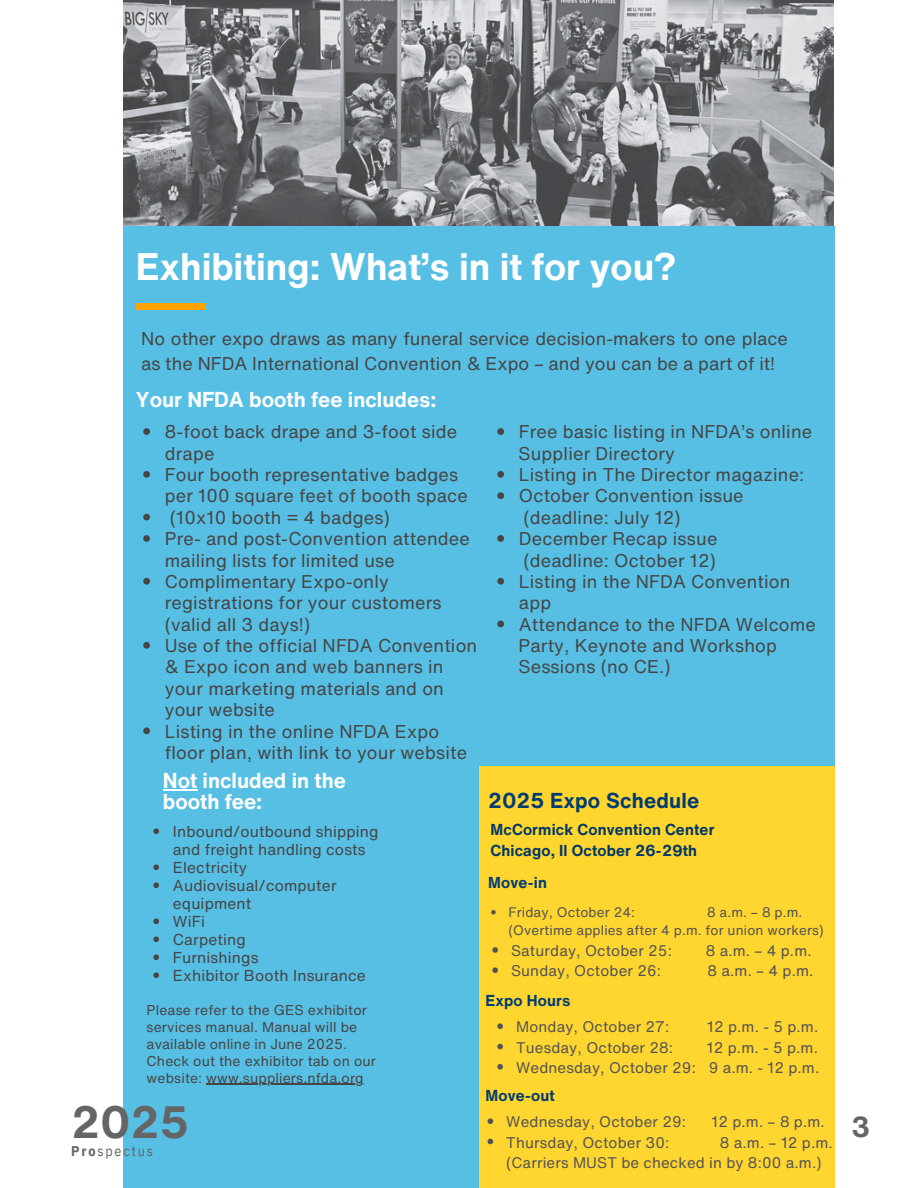
<style>
.page{position:relative;width:918px;height:1188px;background:#fff}
.page>*{position:absolute;margin:0;border:0;box-sizing:border-box;transform-origin:0 0}
.t1{font:700 44.1px "Helvetica Now Text";color:#656565}
.t2{font:700 37.35px "Helvetica Now Text";color:#fff}
.t3{font:700 28.2px "Helvetica Now Text";color:#656565}
.t4{font:700 21px/20.2px "Helvetica Now Text";color:#fff}
.t5{font:700 21px "Helvetica Now Text";letter-spacing:.01em;color:#003c71}
.t6{font:18px/21.3px "Helvetica Now Text";letter-spacing:.01em;color:#464646}
.t7{font:15.45px/18px "Helvetica Now Text";letter-spacing:.01em;color:#464646}
.t8{font:700 15.45px/21.3px "Helvetica Now Text";letter-spacing:.01em;color:#003967}
.t9{font:700 15.45px "Helvetica Now Text";letter-spacing:.01em;color:#003c71}
.t10{font:15px/20.2px "Helvetica Now Text";letter-spacing:.01em;color:#545453}
.t11{font:14.1px "IBM Plex Sans Cond";letter-spacing:.125em;color:#656565}
.t12{font:13.95px/16.8px "Helvetica Now Text";letter-spacing:.01em;color:#464646}
.t13{font:13.5px/18px "Helvetica Now Text";letter-spacing:.01em;color:#545453}
.s1{font-weight:700}
</style>
<div class="page">
<div style="left:123px;top:226px;width:711px;height:962px;background:#57bfe4"></div>
<img style="left:123px;top:0;width:711px;height:226px">
<div style="left:136px;top:303px;width:69px;height:7px;background:#ffa300"></div>
<div style="left:479px;top:766px;width:355px;height:422px;background:#ffd530"></div>
<svg style="left:153px;top:828px;width:6px;height:6px"></svg>
<svg style="left:153px;top:864px;width:6px;height:6px"></svg>
<svg style="left:153px;top:882px;width:6px;height:6px"></svg>
<svg style="left:153px;top:918px;width:6px;height:6px"></svg>
<svg style="left:153px;top:936px;width:6px;height:6px"></svg>
<svg style="left:153px;top:954px;width:6px;height:6px"></svg>
<svg style="left:153px;top:972px;width:6px;height:6px"></svg>
<hr style="left:206px;top:1084px;width:158px;height:1px;background:#464646">
<hr style="left:163px;top:790px;width:34px;height:1px;background:#fff">
<svg style="left:491px;top:910px;width:5px;height:5px"></svg>
<svg style="left:492px;top:947px;width:6px;height:6px"></svg>
<svg style="left:492px;top:967px;width:6px;height:6px"></svg>
<svg style="left:497px;top:1023px;width:6px;height:6px"></svg>
<svg style="left:497px;top:1044px;width:6px;height:5px"></svg>
<svg style="left:497px;top:1064px;width:6px;height:6px"></svg>
<svg style="left:488px;top:1118px;width:5px;height:6px"></svg>
<svg style="left:488px;top:1139px;width:5px;height:5px"></svg>
<svg style="left:143px;top:428px;width:7px;height:7px"></svg>
<svg style="left:143px;top:471px;width:7px;height:7px"></svg>
<svg style="left:143px;top:514px;width:7px;height:6px"></svg>
<svg style="left:143px;top:535px;width:7px;height:7px"></svg>
<svg style="left:143px;top:578px;width:7px;height:7px"></svg>
<svg style="left:143px;top:642px;width:7px;height:7px"></svg>
<svg style="left:143px;top:727px;width:7px;height:7px"></svg>
<svg style="left:497px;top:428px;width:7px;height:7px"></svg>
<svg style="left:497px;top:471px;width:7px;height:7px"></svg>
<svg style="left:497px;top:492px;width:7px;height:7px"></svg>
<svg style="left:497px;top:535px;width:7px;height:7px"></svg>
<svg style="left:497px;top:578px;width:7px;height:7px"></svg>
<svg style="left:497px;top:621px;width:7px;height:6px"></svg>
<p class="t2" style="left:136px;top:239px;width:542px">Exhibiting: What’s in it for you?</p>
<h1 class="t6" style="left:141px;top:326px;width:648px;line-height:24.8px">No other expo draws as many funeral service decision-makers to one place as the NFDA International Convention &amp; Expo – and you can be a part of it!</h1>
<h3 class="t4" style="left:136px;top:389px;width:302px">Your NFDA booth fee includes:</h3>
<h4 class="t6" style="left:165px;top:421px;width:294px">8-foot back drape and 3-foot side drape</h4>
<h2 class="t6" style="left:165px;top:464px;width:304px">Four booth representative badges per 100 square feet of booth space</h2>
<p class="t6" style="left:170px;top:506px;width:221px">(10x10 booth = 4 badges)</p>
<p class="t6" style="left:165px;top:528px;width:307px">Pre- and post-Convention attendee mailing lists for limited use</p>
<p class="t6" style="left:165px;top:571px;width:278px">Complimentary Expo-only registrations for your customers (valid all 3 days!)</p>
<p class="t6" style="left:165px;top:635px;width:314px">Use of the official NFDA Convention &amp; Expo icon and web banners in your marketing materials and on your website</p>
<p class="t6" style="left:165px;top:720px;width:304px">Listing in the online NFDA Expo floor plan, with link to your website</p>
<h3 class="t4" style="left:163px;top:770px;width:185px">Not included in the booth fee:</h3>
<h2 class="t7" style="left:173px;top:823px;width:207px">Inbound/outbound shipping and freight handling costs</h2>
<p class="t7" style="left:173px;top:859px;width:76px">Electricity</p>
<p class="t7" style="left:173px;top:877px;width:165px">Audiovisual/computer equipment</p>
<p class="t7" style="left:173px;top:913px;width:34px">WiFi</p>
<p class="t7" style="left:173px;top:931px;width:74px">Carpeting</p>
<p class="t7" style="left:173px;top:949px;width:87px">Furnishings</p>
<p class="t7" style="left:173px;top:967px;width:194px">Exhibitor Booth Insurance</p>
<p class="t12" style="left:147px;top:1002px;width:231px">Please refer to the GES exhibitor services manual. Manual will be available online in June 2025.<br>Check out the exhibitor tab on our website: www.suppliers.nfda.org</p>
<p class="t1" style="left:71px;top:1089px;width:119px">2025</p>
<p class="t11" style="left:71px;top:1141px;width:83px"><span class="s1">Pro</span>spectus</p>
<p class="t6" style="left:519px;top:421px;width:295px">Free basic listing in NFDA’s online</p>
<p class="t6" style="left:519px;top:442px;width:158px">Supplier Directory</p>
<h5 class="t6" style="left:519px;top:464px;width:287px">Listing in The Director magazine:</h5>
<p class="t6" style="left:519px;top:485px;width:226px">October Convention issue</p>
<p class="t6" style="left:524px;top:506px;width:159px">(deadline: July 12)</p>
<p class="t6" style="left:519px;top:528px;width:200px">December Recap issue</p>
<p class="t6" style="left:524px;top:549px;width:194px">(deadline: October 12)</p>
<p class="t6" style="left:519px;top:571px;width:273px">Listing in the NFDA Convention app</p>
<h5 class="t6" style="left:519px;top:613px;width:299px">Attendance to the NFDA Welcome</h5>
<p class="t6" style="left:519px;top:635px;width:260px">Party, Keynote and Workshop<br>Sessions (no CE.)</p>
<p class="t5" style="left:488px;top:785px;width:213px">2025 Expo Schedule</p>
<h3 class="t8" style="left:491px;top:819px;width:225px">McCormick Convention Center<br>Chicago, Il October 26-29th</h3>
<p class="t9" style="left:488px;top:871px;width:60px">Move-in</p>
<p class="t13" style="left:509px;top:903px;width:128px">Friday, October 24:</p>
<p class="t13" style="left:509px;top:903px;width:317px;text-indent:198px">8 a.m. – 8 p.m. (Overtime applies after 4 p.m. for union workers)</p>
<p class="t10" style="left:511px;top:940px;width:162px">Saturday, October 25:</p>
<p class="t10" style="left:706px;top:940px;width:108px">8 a.m. – 4 p.m.</p>
<h3 class="t10" style="left:511px;top:961px;width:152px">Sunday, October 26:</h3>
<h3 class="t10" style="left:708px;top:961px;width:108px">8 a.m. – 4 p.m.</h3>
<p class="t9" style="left:486px;top:989px;width:86px">Expo Hours</p>
<h2 class="t10" style="left:516px;top:1017px;width:155px">Monday, October 27:</h2>
<h2 class="t10" style="left:707px;top:1017px;width:113px">12 p.m. - 5 p.m.</h2>
<h4 class="t10" style="left:516px;top:1037px;width:159px">Tuesday, October 28:</h4>
<h4 class="t10" style="left:707px;top:1037px;width:113px">12 p.m. - 5 p.m.</h4>
<h4 class="t10" style="left:516px;top:1057px;width:305px">Wednesday, October 29: 9 a.m. - 12 p.m.</h4>
<h3 class="t9" style="left:486px;top:1084px;width:71px">Move-out</h3>
<p class="t10" style="left:506px;top:1112px;width:181px">Wednesday, October 29:</p>
<p class="t10" style="left:712px;top:1112px;width:115px">12 p.m. – 8 p.m.</p>
<p class="t10" style="left:506px;top:1132px;width:165px">Thursday, October 30:</p>
<p class="t10" style="left:506px;top:1132px;width:328px;text-indent:214px">8 a.m. – 12 p.m. (Carriers MUST be checked in by 8:00 a.m.)</p>
<h4 class="t3" style="left:852px;top:1106px;width:20px">3</h4>
</div>
